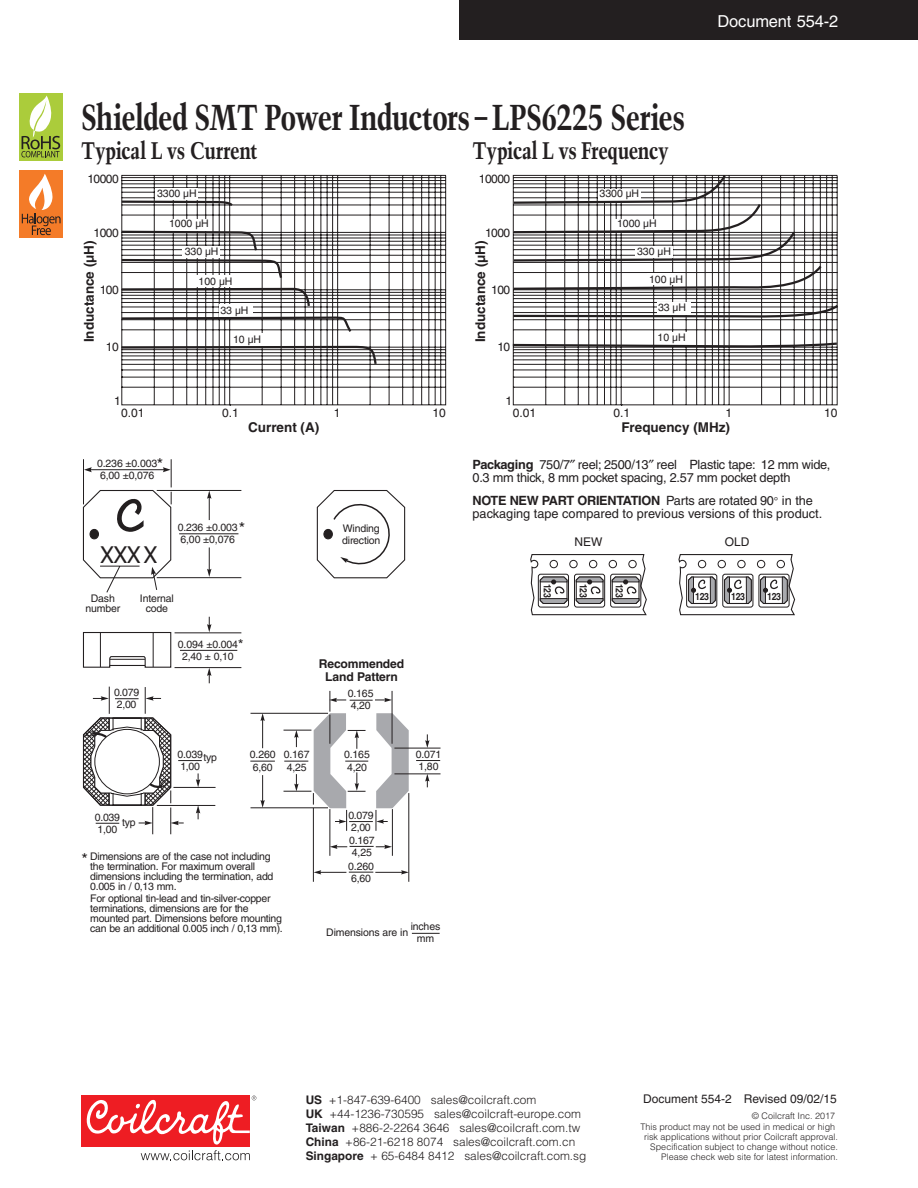
<style>
.page{position:relative;width:918px;height:1188px;background:#fff}
.page>*{position:absolute;margin:0;border:0;box-sizing:border-box;transform-origin:0 0}
.Subhead_-_24_Point_T{font:700 condensed 36px "Trump Mediaeval";letter-spacing:-.025em;color:#231f20}
.Subhead_-_16_Point_T{font:700 condensed 24px "Trump Mediaeval";letter-spacing:-.015em;color:#231f20}
.t1{font:22.95px "Tahoma";color:#231f20}
.Document_number{font:16.5px "Helvetica";letter-spacing:-.01em;color:#fff}
.t2{font:16.5px "Helvetica";color:#231f20}
.t3{font:700 13.5px "Helvetica";color:#231f20}
.t4{font:13.5px "Arial";color:#231f20}
.Points{font:12.75px/12.9px "Helvetica";color:#231f20}
.Points-2{font:12.75px/13.2px "Helvetica";letter-spacing:-.02em;color:#231f20}
.t5{font:700 12.15px/13px "Helvetica";letter-spacing:-.015em;color:#231f20;text-align:center}
.t6{font:12px "Helvetica";color:#231f20}
.t7{font:300 11.85px "Helvetica";color:#231f20}
.t8{font:700 11.85px/14.1px "Helvetica";color:#231f20}
.t9{font:10.5px/12.1px "Helvetica";letter-spacing:-.015em;color:#231f20}
.t10{font:700 10.5px/9.9px "Helvetica";letter-spacing:-.03em;color:#231f20}
.t11{font:700 10.2px "Helvetica";letter-spacing:-.04em;color:#231f20;scale:.86 1}
.t12{font:700 10.05px "Helvetica";letter-spacing:-.04em;color:#231f20;scale:.88 1}
.t13{font:300 9px/9.9px "Helvetica";color:#231f20;text-align:right}
.s1{font-weight:700}
.s2{font-size:11.25px}
</style>
<div class="page">
<div style="left:459px;top:0;width:459px;height:40px;background:#231f20"></div>
<div style="left:81px;top:1096px;width:169px;height:51px;background:#ee1d23"></div>
<svg style="left:86px;top:1096px;width:170px;height:64px"></svg>
<div style="left:19px;top:93px;width:44px;height:67px;background:#abcc3b"></div>
<svg style="left:21px;top:96px;width:39px;height:61px"></svg>
<div style="left:19px;top:171px;width:44px;height:67px;background:#f47b28"></div>
<svg style="left:22px;top:174px;width:39px;height:61px"></svg>
<svg style="left:121px;top:175px;width:325px;height:231px"></svg>
<svg style="left:121px;top:345px;width:257px;height:21px"></svg>
<div style="left:232px;top:333px;width:33px;height:12px;background:#fff"></div>
<div style="left:156px;top:189px;width:42px;height:11px;background:#fff"></div>
<svg style="left:121px;top:199px;width:232px;height:135px"></svg>
<svg style="left:512px;top:349px;width:326px;height:57px"></svg>
<svg style="left:512px;top:175px;width:326px;height:174px"></svg>
<hr style="left:157px;top:490px;width:84px;height:1px;background:#231f20">
<hr style="left:157px;top:577px;width:84px;height:1px;background:#231f20">
<hr style="left:175px;top:632px;width:66px;height:1px;background:#231f20">
<hr style="left:175px;top:667px;width:66px;height:1px;background:#231f20">
<hr style="left:180px;top:650px;width:57px;height:1px;background:#231f20">
<svg style="left:316px;top:490px;width:90px;height:89px"></svg>
<svg style="left:82px;top:459px;width:157px;height:134px"></svg>
<svg style="left:250px;top:761px;width:25px;height:1px"></svg>
<svg style="left:412px;top:933px;width:28px;height:1px"></svg>
<svg style="left:416px;top:760px;width:24px;height:1px"></svg>
<hr style="left:313px;top:808px;width:1px;height:74px;background:#231f20">
<hr style="left:330px;top:809px;width:1px;height:47px;background:#231f20">
<hr style="left:392px;top:809px;width:1px;height:47px;background:#231f20">
<hr style="left:408px;top:793px;width:1px;height:89px;background:#231f20">
<svg style="left:425px;top:774px;width:5px;height:13px"></svg>
<svg style="left:425px;top:734px;width:5px;height:14px"></svg>
<svg style="left:260px;top:775px;width:5px;height:32px"></svg>
<svg style="left:260px;top:714px;width:5px;height:34px"></svg>
<svg style="left:330px;top:845px;width:62px;height:4px"></svg>
<svg style="left:314px;top:870px;width:95px;height:5px"></svg>
<hr style="left:394px;top:748px;width:47px;height:1px;background:#231f20">
<hr style="left:251px;top:713px;width:77px;height:1px;background:#231f20">
<hr style="left:251px;top:807px;width:77px;height:1px;background:#231f20">
<hr style="left:394px;top:773px;width:47px;height:1px;background:#231f20">
<svg style="left:284px;top:691px;width:125px;height:140px"></svg>
<hr style="left:392px;top:691px;width:1px;height:53px;background:#231f20">
<hr style="left:173px;top:787px;width:43px;height:1px;background:#231f20">
<hr style="left:157px;top:805px;width:58px;height:1px;background:#231f20">
<svg style="left:82px;top:617px;width:129px;height:217px"></svg>
<svg style="left:530px;top:554px;width:117px;height:62px"></svg>
<svg style="left:678px;top:554px;width:118px;height:62px"></svg>
<p class="Subhead_-_24_Point_T" style="left:81px;top:94px;width:606px">Shielded SMT Power Inductors – LPS6225 Series</p>
<p class="Subhead_-_16_Point_T" style="left:81px;top:136px;width:178px">Typical L vs Current</p>
<p class="Subhead_-_16_Point_T" style="left:472px;top:136px;width:198px">Typical L vs Frequency</p>
<p class="t6" style="left:87px;top:172px;width:33px">10000</p>
<p class="t6" style="left:479px;top:172px;width:33px">10000</p>
<p class="t9" style="left:157px;top:187px;width:41px">3300 µH</p>
<p class="t9" style="left:600px;top:187px;width:41px">3300 µH</p>
<p class="t6" style="left:94px;top:225px;width:27px">1000</p>
<p class="t9" style="left:169px;top:218px;width:41px">1000 µH</p>
<p class="t6" style="left:485px;top:225px;width:27px">1000</p>
<p class="t9" style="left:617px;top:217px;width:41px">1000 µH</p>
<p class="t3" style="left:81px;top:342px;width:104px;rotate:-90deg">Inductance (µH)</p>
<p class="t6" style="left:100px;top:283px;width:21px">100</p>
<p class="t6" style="left:106px;top:340px;width:14px">10</p>
<p class="t9" style="left:185px;top:246px;width:35px">330 µH</p>
<p class="t9" style="left:199px;top:275px;width:35px">100 µH</p>
<p class="t9" style="left:220px;top:304px;width:30px">33 µH</p>
<p class="t9" style="left:233px;top:333px;width:30px">10 µH</p>
<p class="t3" style="left:472px;top:342px;width:104px;rotate:-90deg">Inductance (µH)</p>
<p class="t6" style="left:491px;top:283px;width:21px">100</p>
<p class="t6" style="left:497px;top:340px;width:14px">10</p>
<p class="t9" style="left:637px;top:245px;width:35px">330 µH</p>
<p class="t9" style="left:649px;top:273px;width:35px">100 µH</p>
<p class="t9" style="left:658px;top:302px;width:30px">33 µH</p>
<p class="t9" style="left:658px;top:332px;width:30px">10 µH</p>
<p class="t6" style="left:114px;top:394px;width:8px">1</p>
<p class="t6" style="left:506px;top:394px;width:8px">1</p>
<p class="Document_number" style="left:718px;top:11px;width:122px">Document 554-2</p>
<p class="t6" style="left:121px;top:406px;width:25px">0.01</p>
<p class="t6" style="left:222px;top:406px;width:18px">0.1</p>
<p class="t6" style="left:334px;top:405px;width:8px">1</p>
<p class="t6" style="left:433px;top:405px;width:15px">10</p>
<p class="t3" style="left:248px;top:419px;width:73px">Current (A)</p>
<p class="t2" style="left:157px;top:458px;width:8px">*</p>
<p class="t9" style="left:97px;top:458px;width:62px">0.236 ±0.003<br>6,00 ±0,076</p>
<p class="t1" style="left:101px;top:540px;width:58px">XXXX</p>
<p class="t2" style="left:239px;top:522px;width:8px">*</p>
<p class="t9" style="left:178px;top:522px;width:62px">0.236 ±0.003<br>6,00 ±0,076</p>
<p class="t9" style="left:86px;top:594px;width:36px;line-height:10.4px;text-align:center">Dash number</p>
<p class="t9" style="left:140px;top:594px;width:35px;line-height:10.4px;text-align:center">Internal code</p>
<p class="t9" style="left:114px;top:687px;width:27px">0.079<br>2,00</p>
<p class="t4" style="left:238px;top:635px;width:7px">*</p>
<p class="t9" style="left:178px;top:639px;width:62px;text-align:center">0.094 ±0.004<br>2,40 ± 0,10</p>
<p class="t9" style="left:342px;top:524px;width:40px">Winding direction</p>
<p class="t5" style="left:319px;top:657px;width:87px">Recommended<br>Land Pattern</p>
<p class="t9" style="left:348px;top:688px;width:27px">0.165<br>4,20</p>
<p class="t9" style="left:178px;top:749px;width:27px">0.039<br>1,00</p>
<p class="t9" style="left:204px;top:752px;width:15px">typ</p>
<p class="t9" style="left:250px;top:750px;width:27px">0.260<br>6,60</p>
<p class="t9" style="left:284px;top:750px;width:27px">0.167<br>4,25</p>
<p class="t9" style="left:344px;top:750px;width:27px">0.165<br>4,20</p>
<p class="t9" style="left:416px;top:749px;width:27px">0.071<br>1,80</p>
<p class="t9" style="left:95px;top:812px;width:27px">0.039<br>1,00</p>
<p class="t9" style="left:122px;top:817px;width:15px">typ</p>
<p class="t9" style="left:90px;top:853px;width:185px;line-height:9.9px">Dimensions are of the case not including the termination. For maximum overall dimensions including the termination, add 0.005 in / 0,13 mm.</p>
<p class="t10" style="left:90px;top:895px;width:194px">For optional tin-lead and tin-silver-copper terminations, dimensions are for the mounted part. Dimensions before mounting can be an additional 0.005 inch / 0,13 mm).</p>
<p class="t2" style="left:82px;top:853px;width:8px">*</p>
<p class="t9" style="left:348px;top:810px;width:27px">0.079<br>2,00</p>
<p class="t9" style="left:349px;top:835px;width:27px">0.167<br>4,25</p>
<p class="t9" style="left:348px;top:861px;width:27px">0.260<br>6,60</p>
<p class="t9" style="left:411px;top:922px;width:31px;text-align:center">inches mm</p>
<p class="t9" style="left:326px;top:927px;width:83px">Dimensions are in</p>
<p class="t6" style="left:513px;top:406px;width:25px">0.01</p>
<p class="t6" style="left:614px;top:406px;width:18px">0.1</p>
<p class="t6" style="left:725px;top:405px;width:8px">1</p>
<p class="t6" style="left:824px;top:405px;width:15px">10</p>
<p class="t3" style="left:621px;top:419px;width:110px">Frequency (MHz)</p>
<p class="Points-2" style="left:472px;top:458px;width:359px"><span class="s1">Packaging</span> 750/7 reel; 2500/13 reel Plastic tape: 12 mm wide,<br>0.3 mm thick, 8 mm pocket spacing, 2.57 mm pocket depth</p>
<p class="Points" style="left:472px;top:494px;width:351px"><span class="s1">NOTE NEW PART ORIENTATION</span> Parts are rotated 90<span class="s2">°</span> in the packaging tape compared to previous versions of this product.</p>
<p class="t6" style="left:575px;top:534px;width:29px">NEW</p>
<p class="t6" style="left:725px;top:534px;width:26px">OLD</p>
<p class="t11" style="left:554px;top:584px;width:18px;rotate:90deg">123</p>
<p class="t11" style="left:590px;top:584px;width:18px;rotate:90deg">123</p>
<p class="t11" style="left:626px;top:584px;width:18px;rotate:90deg">123</p>
<p class="t12" style="left:695px;top:590px;width:17px">123</p>
<p class="t12" style="left:731px;top:590px;width:17px">123</p>
<p class="t12" style="left:767px;top:590px;width:17px">123</p>
<p class="t7" style="left:329px;top:1092px;width:209px">+1-847-639-6400 sales@coilcraft.com</p>
<p class="t7" style="left:329px;top:1106px;width:253px">+44-1236-730595 sales@coilcraft-europe.com</p>
<p class="t7" style="left:352px;top:1121px;width:230px">+886-2-2264 3646 sales@coilcraft.com.tw</p>
<p class="t7" style="left:345px;top:1135px;width:232px">+86-21-6218 8074 sales@coilcraft.com.cn</p>
<p class="t7" style="left:370px;top:1149px;width:218px">+ 65-6484 8412 sales@coilcraft.com.sg</p>
<p class="t8" style="left:306px;top:1093px;width:59px">US<br>UK<br>Taiwan<br>China<br>Singapore</p>
<p class="t6" style="left:643px;top:1092px;width:195px">Document 554-2 Revised 09/02/15</p>
<p class="t13" style="left:640px;top:1110px;width:196px;line-height:11.4px">© Coilcraft Inc. 2017<br>This product may not be used in medical or high</p>
<p class="t13" style="left:644px;top:1132px;width:195px">risk applications without prior Coilcraft approval.<br>Specification subject to change without notice.<br>Please check web site for latest information.</p>
</div>
